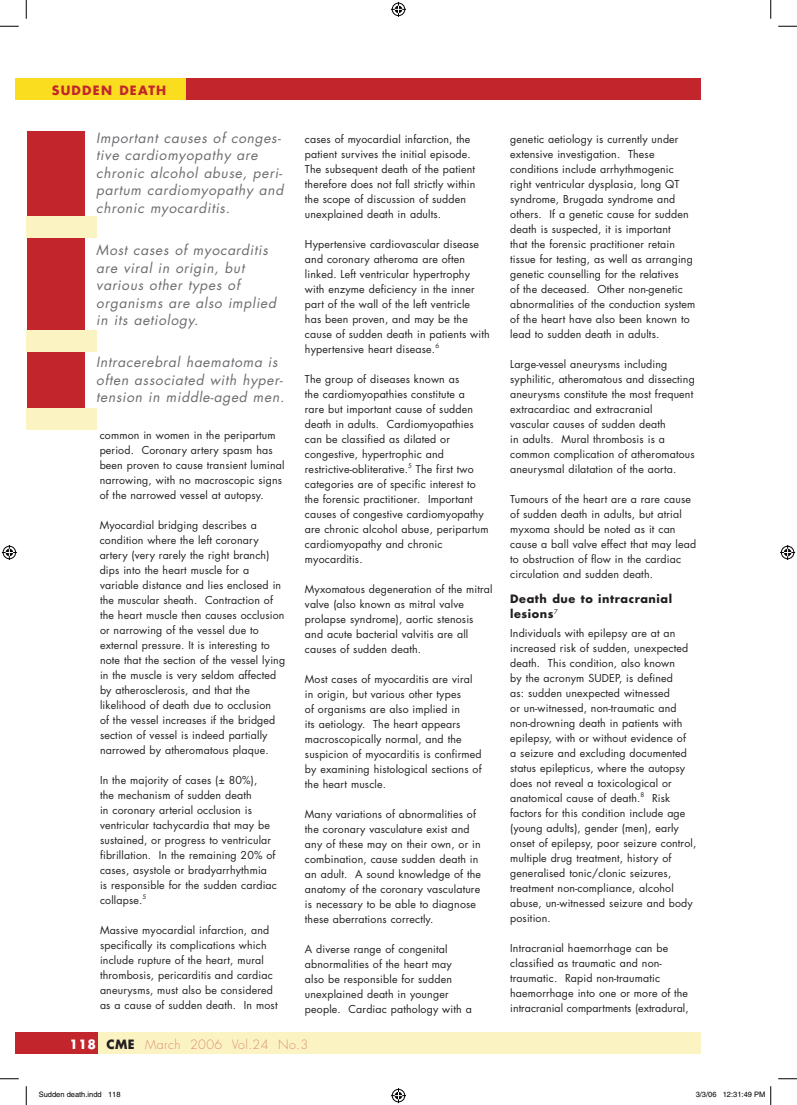
<style>
.page{position:relative;width:797px;height:1105px;background:#fff}
.page>*{position:absolute;margin:0;border:0;box-sizing:border-box;transform-origin:0 0}
.t1{font:italic 13.75px/17.5px "Futura";letter-spacing:.05em;color:#6c6d70}
.t2{font:300 12.5px "Futura";letter-spacing:.03em;color:#db9079}
.t3{font:700 12.5px "Futura";letter-spacing:.1em;color:#c2262c}
.t4{font:700 11.25px/15px "Futura";letter-spacing:.05em;color:#231f20}
.t5{font:10.62px/15px "Futura";letter-spacing:.015em;color:#231f20}
.t6{font:7.5px "Helvetica";color:#000}
.s1{font-weight:700;color:#fff}
.s2{font-weight:700;color:#231f20}
</style>
<div class="page">
<div style="left:178px;top:78px;width:522px;height:22px;background:#c2262c"></div>
<div style="left:16px;top:78px;width:170px;height:22px;background:#fadd1f"></div>
<div style="left:25px;top:1032px;width:675px;height:21px;background:#fcf3c2"></div>
<div style="left:16px;top:1032px;width:82px;height:21px;background:#c2262c"></div>
<div style="left:27px;top:132px;width:58px;height:297px;background:#c2262c"></div>
<div style="left:26px;top:217px;width:71px;height:21px;background:#fcf3c2"></div>
<div style="left:26px;top:408px;width:71px;height:21px;background:#fcf3c2"></div>
<div style="left:26px;top:330px;width:71px;height:22px;background:#fcf3c2"></div>
<svg style="left:0;top:25px;width:19px;height:2px"></svg>
<svg style="left:778px;top:25px;width:19px;height:2px"></svg>
<svg style="left:0;top:1078px;width:19px;height:1px"></svg>
<svg style="left:778px;top:1078px;width:19px;height:1px"></svg>
<svg style="left:25px;top:0;width:2px;height:19px"></svg>
<svg style="left:25px;top:1086px;width:2px;height:19px"></svg>
<svg style="left:770px;top:0;width:1px;height:19px"></svg>
<svg style="left:391px;top:2px;width:15px;height:15px"></svg>
<svg style="left:391px;top:1088px;width:15px;height:15px"></svg>
<svg style="left:2px;top:545px;width:15px;height:15px"></svg>
<svg style="left:780px;top:545px;width:15px;height:15px"></svg>
<svg style="left:770px;top:1086px;width:1px;height:19px"></svg>
<p class="t3" style="left:52px;top:82px;width:116px">SUDDEN DEATH</p>
<p class="t1" style="left:96px;top:129px;width:189px">Important causes of conges&shy;tive cardiomyopathy are chronic alcohol abuse, peri&shy;partum cardiomyopathy and chronic myocarditis.</p>
<p class="t1" style="left:96px;top:241px;width:181px">Most cases of myocarditis are viral in origin, but various other types of organisms are also implied in its aetiology.</p>
<p class="t1" style="left:96px;top:353px;width:189px">Intracerebral haematoma is often associated with hyper&shy;tension in middle-aged men.</p>
<p class="t5" style="left:100px;top:427px;width:186px">common in women in the peripartum period. Coronary artery spasm has been proven to cause transient luminal narrowing, with no macroscopic signs of the narrowed vessel at autopsy.</p>
<p class="t5" style="left:100px;top:517px;width:187px">Myocardial bridging describes a condition where the left coronary artery (very rarely the right branch) dips into the heart muscle for a variable distance and lies enclosed in the muscular sheath. Contraction of the heart muscle then causes occlusion or narrowing of the vessel due to external pressure. It is interesting to note that the section of the vessel lying in the muscle is very seldom affected by atherosclerosis, and that the likelihood of death due to occlusion<br>of the vessel increases if the bridged section of vessel is indeed partially narrowed by atheromatous plaque.</p>
<p class="t5" style="left:100px;top:772px;width:178px">I n the majority of cases (± 80%),<br>the mechanism of sudden death<br>in coronary arterial occlusion is ventricular tachycardia that may be sustained, or progress to ventricular fibrillation. In the remaining 20% of cases, asystole or bradyarrhythmia<br>is responsible for the sudden cardiac collapse.<sup>5</sup></p>
<p class="t5" style="left:100px;top:922px;width:179px">Massive myocardial infarction, and specifically its complications which include rupture of the heart, mural thrombosis, pericarditis and cardiac aneurysms, must also be considered as a cause of sudden death. In most</p>
<p class="t5" style="left:305px;top:131px;width:172px">cases of myocardial infarction, the patient survives the initial episode.<br>The subsequent death of the patient therefore does not fall strictly within the scope of discussion of sudden unexplained death in adults.</p>
<p class="t5" style="left:305px;top:236px;width:186px">Hypertensive cardiovascular disease and coronary atheroma are often linked. Left ventricular hypertrophy with enzyme deficiency in the inner part of the wall of the left ventricle<br>has been proven, and may be the cause of sudden death in patients with hypertensive heart disease.<sup>6</sup></p>
<p class="t5" style="left:305px;top:371px;width:185px">The group of diseases known as<br>the cardiomyopathies constitute a<br>rare but important cause of sudden death in adults. Cardiomyopathies can be classified as dilated or congestive, hypertrophic and restrictive-obliterative.<sup>5</sup> The first two categories are of specific interest to the forensic practitioner. Important causes of congestive cardiomyopathy are chronic alcohol abuse, peripartum cardiomyopathy and chronic myocarditis.</p>
<p class="t5" style="left:305px;top:581px;width:189px">Myxomatous degeneration of the mitral valve (also known as mitral valve prolapse syndrome), aortic stenosis and acute bacterial valvitis are all causes of sudden death.</p>
<p class="t5" style="left:305px;top:671px;width:178px">Most cases of myocarditis are viral in origin, but various other types<br>of organisms are also implied in<br>its aetiology. The heart appears macroscopically normal, and the suspicion of myocarditis is confirmed by examining histological sections of the heart muscle.</p>
<p class="t5" style="left:305px;top:806px;width:178px">Many variations of abnormalities of the coronary vasculature exist and any of these may on their own, or in combination, cause sudden death in an adult. A sound knowledge of the anatomy of the coronary vasculature is necessary to be able to diagnose these aberrations correctly.</p>
<p class="t5" style="left:305px;top:941px;width:168px">A diverse range of congenital abnormalities of the heart may also be responsible for sudden unexplained death in younger people. Cardiac pathology with a</p>
<p class="t2" style="left:69px;top:1036px;width:240px"><span class="s1">118</span> <span class="s2">CME</span> March 2006 Vol.24 No.3</p>
<p class="t5" style="left:510px;top:131px;width:187px">genetic aetiology is currently under extensive investigation. These conditions include arrhythmogenic right ventricular dysplasia, long QT syndrome, Brugada syndrome and others. If a genetic cause for sudden death is suspected, it is important<br>that the forensic practitioner retain tissue for testing, as well as arranging genetic counselling for the relatives<br>of the deceased. Other non-genetic abnormalities of the conduction system of the heart have also been known to lead to sudden death in adults.</p>
<p class="t5" style="left:510px;top:356px;width:186px">Large-vessel aneurysms including syphilitic, atheromatous and dissecting aneurysms constitute the most frequent extracardiac and extracranial<br>vascular causes of sudden death<br>in adults. Mural thrombosis is a common complication of atheromatous aneurysmal dilatation of the aorta.</p>
<p class="t5" style="left:510px;top:491px;width:187px">Tumours of the heart are a rare cause of sudden death in adults, but atrial myxoma should be noted as it can cause a ball valve effect that may lead to obstruction of flow in the cardiac circulation and sudden death.</p>
<p class="t4" style="left:510px;top:591px;width:163px">Death due to intracranial lesions<sup>7</sup></p>
<p class="t5" style="left:510px;top:625px;width:180px">Individuals with epilepsy are at an increased risk of sudden, unexpected death. This condition, also known by the acronym SUDEP</p>
<p class="t5" style="left:510px;top:670px;width:188px;text-indent:109px">, is defined<br>as: sudden unexpected witnessed<br>or un-witnessed, non-traumatic and non-drowning death in patients with epilepsy, with or without evidence of<br>a seizure and excluding documented status epilepticus, where the autopsy does not reveal a toxicological or anatomical cause of death.<sup>8</sup> Risk factors for this condition include age (young adults), gender (men), early onset of epilepsy, poor seizure control, multiple drug treatment, history of generalised tonic/clonic seizures, treatment non-compliance, alcohol abuse, un-witnessed seizure and body position.</p>
<p class="t5" style="left:510px;top:940px;width:180px">Intracranial haemorrhage can be classified as traumatic and non&shy;traumatic. Rapid non-traumatic haemorrhage into one or more of the intracranial compartments (extradural,</p>
<p class="t6" style="left:39px;top:1090px;width:83px">Sudden death.indd 118</p>
<p class="t6" style="left:695px;top:1090px;width:71px">3/3/06 12:31:49 PM</p>
</div>
